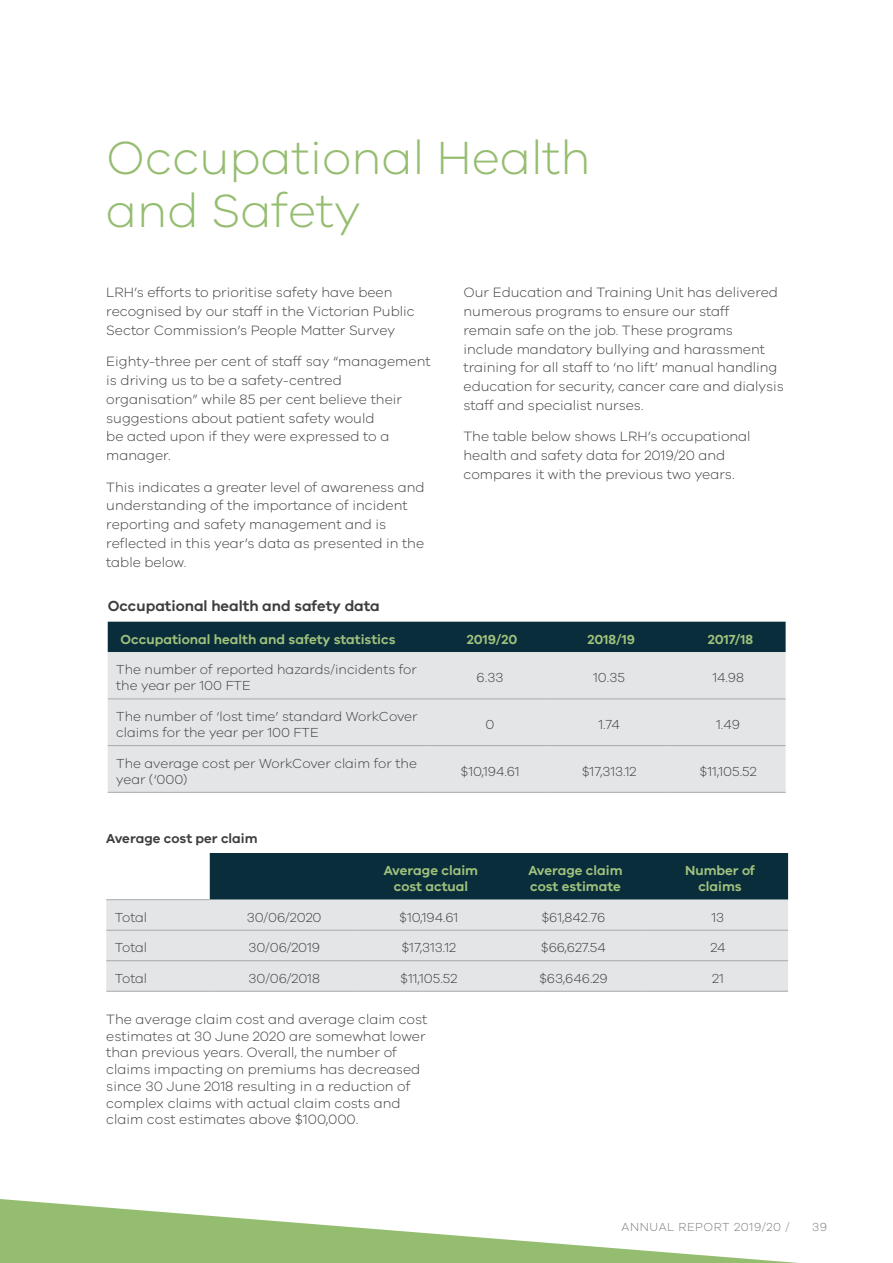
<style>
.page{position:relative;width:893px;height:1263px;background:#fff}
.page>*{position:absolute;margin:0;border:0;box-sizing:border-box;transform-origin:0 0}
.Heading_1-green{font:300 48px/52.5px "VIC";color:#95bd70}
.Heading_3_black{font:600 15px "VIC";color:#3e3e3f}
.Body_Text-black{font:300 13.95px/18.8px "VIC";color:#3e3e3f}
.Table-body_text{font:300 13.5px/16.2px "VIC";color:#3e3e3f}
.Table_heading_green{font:600 13.5px/16.2px "VIC";color:#a0c27d;text-align:center}
.Heading_3_black-2{font:600 13.5px "VIC";color:#3e3e3f}
.t1{font:300 12px "VIC";letter-spacing:.05em;color:#787a7d}
</style>
<div class="page">
<svg style="left:0;top:1199px;width:799px;height:64px"></svg>
<div style="left:108px;top:622px;width:678px;height:30px;background:#0a2d3b"></div>
<div style="left:108px;top:652px;width:678px;height:140px;background:#e4e5e7"></div>
<hr style="left:108px;top:792px;width:320px;height:1px;background:#a8a9ad">
<hr style="left:428px;top:792px;width:119px;height:1px;background:#a8a9ad">
<hr style="left:547px;top:792px;width:119px;height:1px;background:#a8a9ad">
<hr style="left:666px;top:792px;width:120px;height:1px;background:#a8a9ad">
<hr style="left:108px;top:698px;width:320px;height:1px;background:#a8a9ad">
<hr style="left:428px;top:698px;width:119px;height:1px;background:#a8a9ad">
<hr style="left:547px;top:698px;width:119px;height:1px;background:#a8a9ad">
<hr style="left:666px;top:698px;width:120px;height:1px;background:#a8a9ad">
<hr style="left:108px;top:745px;width:320px;height:1px;background:#a8a9ad">
<hr style="left:428px;top:745px;width:119px;height:1px;background:#a8a9ad">
<hr style="left:547px;top:745px;width:119px;height:1px;background:#a8a9ad">
<hr style="left:666px;top:745px;width:120px;height:1px;background:#a8a9ad">
<div style="left:210px;top:853px;width:578px;height:47px;background:#0a2d3b"></div>
<div style="left:106px;top:900px;width:682px;height:91px;background:#e4e5e7"></div>
<hr style="left:106px;top:899px;width:104px;height:1px;background:#a8a9ad">
<hr style="left:106px;top:930px;width:104px;height:1px;background:#a8a9ad">
<hr style="left:210px;top:930px;width:144px;height:1px;background:#a8a9ad">
<hr style="left:354px;top:930px;width:145px;height:1px;background:#a8a9ad">
<hr style="left:499px;top:930px;width:144px;height:1px;background:#a8a9ad">
<hr style="left:643px;top:930px;width:145px;height:1px;background:#a8a9ad">
<hr style="left:106px;top:960px;width:104px;height:1px;background:#a8a9ad">
<hr style="left:210px;top:960px;width:144px;height:1px;background:#a8a9ad">
<hr style="left:354px;top:960px;width:145px;height:1px;background:#a8a9ad">
<hr style="left:499px;top:960px;width:144px;height:1px;background:#a8a9ad">
<hr style="left:643px;top:960px;width:145px;height:1px;background:#a8a9ad">
<hr style="left:106px;top:991px;width:104px;height:1px;background:#a8a9ad">
<hr style="left:210px;top:991px;width:144px;height:1px;background:#a8a9ad">
<hr style="left:354px;top:991px;width:145px;height:1px;background:#a8a9ad">
<hr style="left:499px;top:991px;width:144px;height:1px;background:#a8a9ad">
<hr style="left:643px;top:991px;width:145px;height:1px;background:#a8a9ad">
<p class="Heading_1-green" style="left:106px;top:130px;width:486px">Occupational Health and Safety</p>
<p class="Body_Text-black" style="left:106px;top:283px;width:310px">LRH’s efforts to prioritise safety have been recognised by our staff in the Victorian Public<br>Sector Commission’s People Matter Survey</p>
<p class="Body_Text-black" style="left:106px;top:352px;width:326px">Eighty-three per cent of staff say “management is driving us to be a safety-centred organisation” while 85 per cent believe their suggestions about patient safety would<br>be acted upon if they were expressed to a manager.</p>
<p class="Body_Text-black" style="left:106px;top:477px;width:320px">This indicates a greater level of awareness and understanding of the importance of incident reporting and safety management and is reflected in this year’s data as presented in the table below.</p>
<p class="Body_Text-black" style="left:463px;top:283px;width:322px">Our Education and Training Unit has delivered numerous programs to ensure our staff<br>remain safe on the job. These programs include mandatory bullying and harassment training for all staff to ‘no lift’ manual handling education for security, cancer care and dialysis staff and specialist nurses.</p>
<p class="Body_Text-black" style="left:463px;top:427px;width:289px">The table below shows LRH’s occupational health and safety data for 2019/20 and compares it with the previous two years.</p>
<p class="Heading_3_black" style="left:108px;top:597px;width:274px">Occupational health and safety data</p>
<p class="Table_heading_green" style="left:120px;top:631px;width:277px">Occupational health and safety statistics</p>
<p class="Table_heading_green" style="left:467px;top:631px;width:52px">2019/20</p>
<p class="Table_heading_green" style="left:587px;top:631px;width:49px">2018/19</p>
<p class="Table_heading_green" style="left:708px;top:631px;width:47px">2017/18</p>
<p class="Table-body_text" style="left:116px;top:661px;width:302px">The number of reported hazards/incidents for the year per 100 FTE</p>
<p class="Table-body_text" style="left:477px;top:669px;width:28px">6.33</p>
<p class="Table-body_text" style="left:593px;top:669px;width:33px">10.35</p>
<p class="Table-body_text" style="left:712px;top:669px;width:33px">14.98</p>
<p class="Table-body_text" style="left:116px;top:708px;width:303px">The number of ‘lost time’ standard WorkCover claims for the year per 100 FTE</p>
<p class="Table-body_text" style="left:486px;top:716px;width:10px">0</p>
<p class="Table-body_text" style="left:598px;top:716px;width:23px">1.74</p>
<p class="Table-body_text" style="left:716px;top:716px;width:25px">1.49</p>
<p class="Table-body_text" style="left:116px;top:754px;width:302px">The average cost per WorkCover claim for the year (‘000)</p>
<p class="Table-body_text" style="left:460px;top:763px;width:61px">$10,194.61</p>
<p class="Table-body_text" style="left:582px;top:763px;width:56px">$17,313.12</p>
<p class="Table-body_text" style="left:700px;top:763px;width:59px">$11,105.52</p>
<p class="Heading_3_black-2" style="left:106px;top:830px;width:153px">Average cost per claim</p>
<p class="Table_heading_green" style="left:384px;top:862px;width:96px">Average claim cost actual</p>
<p class="Table_heading_green" style="left:528px;top:862px;width:96px;text-align:left">Average claim cost estimate</p>
<p class="Table_heading_green" style="left:685px;top:862px;width:71px">Number of claims</p>
<p class="Table-body_text" style="left:115px;top:909px;width:34px">Total</p>
<p class="Table-body_text" style="left:247px;top:909px;width:76px">30/06/2020</p>
<p class="Table-body_text" style="left:399px;top:909px;width:61px">$10,194.61</p>
<p class="Table-body_text" style="left:541px;top:909px;width:66px">$61,842.76</p>
<p class="Table-body_text" style="left:712px;top:909px;width:14px">13</p>
<p class="Table-body_text" style="left:115px;top:939px;width:34px">Total</p>
<p class="Table-body_text" style="left:248px;top:939px;width:73px">30/06/2019</p>
<p class="Table-body_text" style="left:401px;top:939px;width:56px">$17,313.12</p>
<p class="Table-body_text" style="left:541px;top:939px;width:67px">$66,627.54</p>
<p class="Table-body_text" style="left:710px;top:939px;width:17px">24</p>
<p class="Table-body_text" style="left:115px;top:970px;width:34px">Total</p>
<p class="Table-body_text" style="left:249px;top:970px;width:73px">30/06/2018</p>
<p class="Table-body_text" style="left:400px;top:970px;width:59px">$11,105.52</p>
<p class="Table-body_text" style="left:539px;top:970px;width:70px">$63,646.29</p>
<p class="Table-body_text" style="left:712px;top:970px;width:13px">21</p>
<p class="Body_Text-black" style="left:106px;top:1010px;width:323px;line-height:16.8px">The average claim cost and average claim cost estimates at 30 June 2020 are somewhat lower than previous years. Overall, the number of claims impacting on premiums has decreased since 30 June 2018 resulting in a reduction of complex claims with actual claim costs and claim cost estimates above $100,000.</p>
<p class="t1" style="left:622px;top:1220px;width:170px">ANNUAL REPORT 2019/20 /</p>
<p class="t1" style="left:812px;top:1220px;width:17px">39</p>
</div>
